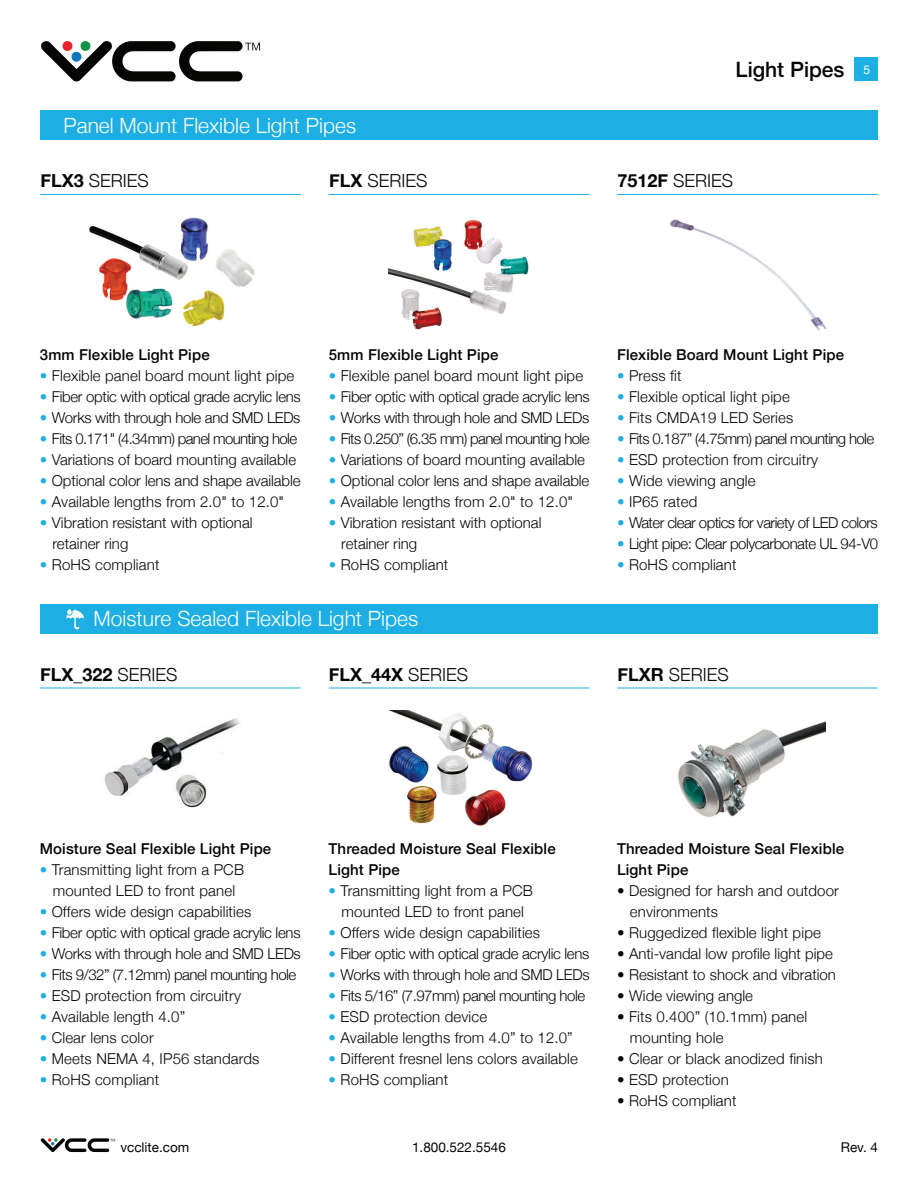
<style>
.page{position:relative;width:918px;height:1188px;background:#fff}
.page>*{position:absolute;margin:0;border:0;box-sizing:border-box;transform-origin:0 0}
.t1{font:500 21.15px "Helvetica Neue";color:#050504}
.t2{font:300 21px "Helvetica Neue";color:#fff}
.t3{font:300 18px "Helvetica Neue";color:#050504}
.t4{font:700 18px "Helvetica Neue";color:#050504}
.t5{font:300 15px/21px "Helvetica Neue";color:#040503}
.t6{font:300 15px "Helvetica Neue";letter-spacing:-.02em;color:#040503}
.t7{font:300 15px/21px "Helvetica Neue";letter-spacing:.01em;color:#050504}
.t8{font:500 15px/21px "Helvetica Neue";letter-spacing:.01em;color:#040503}
.t9{font:300 15px "Helvetica Neue";letter-spacing:-.045em;color:#040503}
.t10{font:300 15px "Helvetica Neue";letter-spacing:-.03em;color:#040503}
.t11{font:300 15px "Helvetica Neue";letter-spacing:-.04em;color:#040503}
.t12{font:500 15px/21px "Helvetica Neue";letter-spacing:.01em;color:#050504}
.t13{font:13.5px "Helvetica Neue";color:#040503}
.s1{font-weight:400;font-size:12px;color:#fff}
.s2{font-weight:700}
.s3{color:#1daee4}
.s4{font-weight:300}
</style>
<div class="page">
<div style="left:855px;top:58px;width:23px;height:23px;background:#1daee4"></div>
<svg style="left:41px;top:1138px;width:74px;height:14px"></svg>
<div style="left:40px;top:111px;width:838px;height:29px;background:#1daee4"></div>
<hr style="left:329px;top:194px;width:261px;height:1px;background:#1daee4">
<hr style="left:617px;top:194px;width:261px;height:1px;background:#1daee4">
<img style="left:670px;top:219px;width:157px;height:112px">
<img style="left:388px;top:219px;width:141px;height:111px">
<hr style="left:40px;top:194px;width:261px;height:1px;background:#1daee4">
<img style="left:89px;top:217px;width:166px;height:110px">
<div style="left:40px;top:604px;width:838px;height:30px;background:#1daee4"></div>
<svg style="left:41px;top:41px;width:219px;height:41px"></svg>
<hr style="left:40px;top:688px;width:261px;height:1px;background:#1daee4">
<hr style="left:329px;top:688px;width:260px;height:1px;background:#1daee4">
<hr style="left:617px;top:688px;width:261px;height:1px;background:#1daee4">
<img style="left:389px;top:711px;width:144px;height:114px">
<img style="left:678px;top:721px;width:147px;height:96px">
<svg style="left:66px;top:609px;width:18px;height:20px"></svg>
<img style="left:104px;top:718px;width:136px;height:90px">
<h1 class="t1" style="left:736px;top:52px;width:136px">Light Pipes <span class="s1">5</span></h1>
<h2 class="t2" style="left:64px;top:109px;width:294px">Panel Mount Flexible Light Pipes</h2>
<p class="t3" style="left:329px;top:166px;width:100px"><span class="s2">FLX</span> SERIES</p>
<p class="t3" style="left:617px;top:166px;width:117px"><span class="s2">7512F</span> SERIES</p>
<p class="t3" style="left:40px;top:166px;width:110px"><span class="s2">FLX3</span> SERIES</p>
<p class="t8" style="left:40px;top:343px;width:171px">3mm Flexible Light Pipe</p>
<p class="t5" style="left:40px;top:365px;width:256px"><span class="s3">•</span> Flexible panel board mount light pipe</p>
<p class="t6" style="left:40px;top:385px;width:262px"><span class="s3">•</span> Fiber optic with optical grade acrylic lens</p>
<p class="t6" style="left:40px;top:406px;width:262px"><span class="s3">•</span> Works with through hole and SMD LEDs</p>
<p class="t9" style="left:40px;top:427px;width:259px"><span class="s3">•</span> Fits 0.171" (4.34mm) panel mounting hole</p>
<p class="t5" style="left:40px;top:449px;width:258px"><span class="s3">•</span> Variations of board mounting available</p>
<p class="t5" style="left:40px;top:470px;width:262px"><span class="s3">•</span> Optional color lens and shape available</p>
<p class="t5" style="left:40px;top:491px;width:246px"><span class="s3">•</span> Available lengths from 2.0" to 12.0"</p>
<p class="t5" style="left:52px;top:512px;width:202px;text-indent:-13px"><span class="s3">•</span> Vibration resistant with optional retainer ring</p>
<p class="t5" style="left:40px;top:554px;width:121px"><span class="s3">•</span> RoHS compliant</p>
<h2 class="t2" style="left:94px;top:602px;width:326px">Moisture Sealed Flexible Light Pipes</h2>
<p class="t4" style="left:40px;top:660px;width:139px">FLX_322 <span class="s4">SERIES</span></p>
<p class="t4" style="left:329px;top:660px;width:141px">FLX_44X <span class="s4">SERIES</span></p>
<p class="t3" style="left:618px;top:660px;width:113px"><span class="s2">FLXR</span> SERIES</p>
<p class="t8" style="left:329px;top:343px;width:171px">5mm Flexible Light Pipe</p>
<p class="t5" style="left:329px;top:365px;width:256px"><span class="s3">•</span> Flexible panel board mount light pipe</p>
<p class="t6" style="left:329px;top:385px;width:262px"><span class="s3">•</span> Fiber optic with optical grade acrylic lens</p>
<p class="t6" style="left:329px;top:406px;width:262px"><span class="s3">•</span> Works with through hole and SMD LEDs</p>
<p class="t9" style="left:329px;top:427px;width:262px"><span class="s3">•</span> Fits 0.250” (6.35 mm) panel mounting hole</p>
<p class="t5" style="left:329px;top:449px;width:258px"><span class="s3">•</span> Variations of board mounting available</p>
<p class="t5" style="left:329px;top:470px;width:262px"><span class="s3">•</span> Optional color lens and shape available</p>
<p class="t5" style="left:329px;top:491px;width:246px"><span class="s3">•</span> Available lengths from 2.0" to 12.0"</p>
<p class="t5" style="left:341px;top:512px;width:202px;text-indent:-13px"><span class="s3">•</span> Vibration resistant with optional retainer ring</p>
<p class="t5" style="left:329px;top:554px;width:121px"><span class="s3">•</span> RoHS compliant</p>
<p class="t8" style="left:617px;top:343px;width:229px">Flexible Board Mount Light Pipe</p>
<p class="t5" style="left:617px;top:365px;width:66px"><span class="s3">•</span> Press fit</p>
<p class="t5" style="left:617px;top:386px;width:174px"><span class="s3">•</span> Flexible optical light pipe</p>
<p class="t5" style="left:617px;top:407px;width:178px"><span class="s3">•</span> Fits CMDA19 LED Series</p>
<p class="t9" style="left:617px;top:427px;width:259px"><span class="s3">•</span> Fits 0.187” (4.75mm) panel mounting hole</p>
<p class="t5" style="left:617px;top:449px;width:203px"><span class="s3">•</span> ESD protection from circuitry</p>
<p class="t5" style="left:617px;top:470px;width:140px"><span class="s3">•</span> Wide viewing angle</p>
<p class="t5" style="left:617px;top:491px;width:82px"><span class="s3">•</span> IP65 rated</p>
<p class="t11" style="left:617px;top:511px;width:262px"><span class="s3">•</span> Water clear optics for variety of LED colors</p>
<p class="t10" style="left:617px;top:532px;width:263px"><span class="s3">•</span> Light pipe: Clear polycarbonate UL 94-V0</p>
<p class="t5" style="left:617px;top:554px;width:121px"><span class="s3">•</span> RoHS compliant</p>
<p class="t8" style="left:40px;top:837px;width:233px">Moisture Seal Flexible Light Pipe</p>
<p class="t5" style="left:40px;top:858px;width:206px;text-align:center"><span class="s3">•</span> Transmitting light from a PCB mounted LED to front panel</p>
<p class="t5" style="left:40px;top:900px;width:213px"><span class="s3">•</span> Offers wide design capabilities</p>
<p class="t6" style="left:40px;top:921px;width:262px"><span class="s3">•</span> Fiber optic with optical grade acrylic lens</p>
<p class="t6" style="left:40px;top:942px;width:263px"><span class="s3">•</span> Works with through hole and SMD LEDs</p>
<p class="t10" style="left:40px;top:963px;width:258px"><span class="s3">•</span> Fits 9/32” (7.12mm) panel mounting hole</p>
<p class="t5" style="left:40px;top:984px;width:203px"><span class="s3">•</span> ESD protection from circuitry</p>
<p class="t5" style="left:40px;top:1005px;width:147px"><span class="s3">•</span> Available length 4.0”</p>
<p class="t5" style="left:40px;top:1026px;width:115px"><span class="s3">•</span> Clear lens color</p>
<p class="t5" style="left:40px;top:1047px;width:221px"><span class="s3">•</span> Meets NEMA 4, IP56 standards</p>
<p class="t5" style="left:40px;top:1068px;width:121px"><span class="s3">•</span> RoHS compliant</p>
<p class="t8" style="left:329px;top:837px;width:229px">Threaded Moisture Seal Flexible<br>Light Pipe</p>
<p class="t5" style="left:329px;top:879px;width:206px;text-align:center"><span class="s3">•</span> Transmitting light from a PCB mounted LED to front panel</p>
<p class="t5" style="left:329px;top:921px;width:213px"><span class="s3">•</span> Offers wide design capabilities</p>
<p class="t6" style="left:329px;top:942px;width:262px"><span class="s3">•</span> Fiber optic with optical grade acrylic lens</p>
<p class="t6" style="left:329px;top:963px;width:263px"><span class="s3">•</span> Works with through hole and SMD LEDs</p>
<p class="t10" style="left:329px;top:984px;width:258px"><span class="s3">•</span> Fits 5/16” (7.97mm) panel mounting hole</p>
<p class="t5" style="left:329px;top:1005px;width:160px"><span class="s3">•</span> ESD protection device</p>
<p class="t5" style="left:329px;top:1026px;width:246px"><span class="s3">•</span> Available lengths from 4.0” to 12.0”</p>
<p class="t5" style="left:329px;top:1047px;width:251px"><span class="s3">•</span> Different fresnel lens colors available</p>
<p class="t5" style="left:329px;top:1068px;width:121px"><span class="s3">•</span> RoHS compliant</p>
<p class="t13" style="left:120px;top:1137px;width:71px">vcclite.com</p>
<p class="t13" style="left:412px;top:1137px;width:95px">1.800.522.5546</p>
<p class="t12" style="left:617px;top:837px;width:229px">Threaded Moisture Seal Flexible<br>Light Pipe</p>
<p class="t7" style="left:630px;top:879px;width:210px;text-indent:-13px">• Designed for harsh and outdoor environments</p>
<p class="t7" style="left:617px;top:921px;width:205px">• Ruggedized flexible light pipe</p>
<p class="t7" style="left:617px;top:942px;width:217px">• Anti-vandal low profile light pipe</p>
<p class="t7" style="left:617px;top:963px;width:220px">• Resistant to shock and vibration</p>
<p class="t7" style="left:617px;top:984px;width:137px">• Wide viewing angle</p>
<p class="t7" style="left:630px;top:1005px;width:179px;text-indent:-13px">• Fits 0.400” (10.1mm) panel mounting hole</p>
<p class="t7" style="left:617px;top:1047px;width:207px">• Clear or black anodized finish</p>
<p class="t7" style="left:617px;top:1068px;width:113px">• ESD protection</p>
<p class="t7" style="left:617px;top:1089px;width:121px">• RoHS compliant</p>
<p class="t13" style="left:841px;top:1137px;width:39px">Rev. 4</p>
</div>
